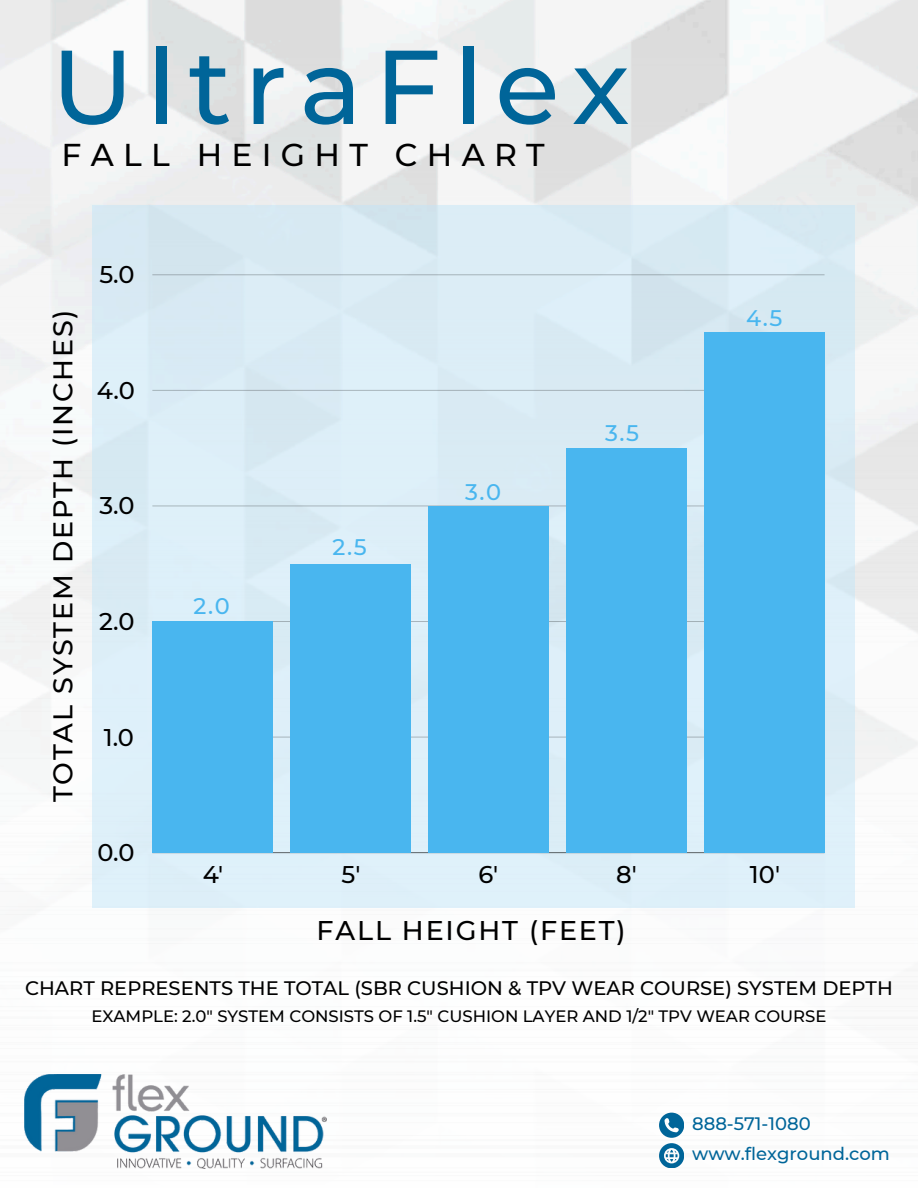
<style>
.page{position:relative;width:918px;height:1188px;background:#fff}
.page>*{position:absolute;margin:0;border:0;box-sizing:border-box;transform-origin:0 0}
.t1{font:500 104.7px "Montserrat";letter-spacing:.12em;color:#006599}
.t2{font:500 31.5px "Montserrat";letter-spacing:.295em;color:#000}
.t3{font:500 27px "Montserrat";letter-spacing:.07em;color:#000}
.t4{font:500 24.15px "Montserrat";color:#000}
.t5{font:500 22.5px "Montserrat";color:#49b6ef}
.t6{font:500 19.5px "Montserrat";color:#000}
.t7{font:500 18px "Montserrat";color:#006599}
.t8{font:500 16.5px "Montserrat";color:#000}
</style>
<div class="page">
<img style="left:0;top:0;width:918px;height:1138px">
<img style="left:25px;top:1074px;width:301px;height:95px">
<svg style="left:659px;top:1113px;width:25px;height:24px"></svg>
<svg style="left:659px;top:1143px;width:25px;height:25px"></svg>
<div style="left:93px;top:205px;width:762px;height:702px;background:#dcedf6"></div>
<hr style="left:152px;top:852px;width:673px;height:1px;background:#6d767b">
<hr style="left:152px;top:737px;width:673px;height:1px;background:#bdccd4">
<hr style="left:152px;top:621px;width:673px;height:1px;background:#000;opacity:.25">
<hr style="left:152px;top:505px;width:673px;height:1px;background:#becdd5">
<hr style="left:152px;top:390px;width:673px;height:1px;background:#aab7bf">
<hr style="left:152px;top:274px;width:673px;height:1px;background:#b4c3ca">
<div style="left:152px;top:622px;width:120px;height:231px;background:#49b6ef"></div>
<div style="left:290px;top:564px;width:120px;height:289px;background:#49b6ef"></div>
<div style="left:428px;top:506px;width:121px;height:347px;background:#49b6ef"></div>
<div style="left:566px;top:448px;width:121px;height:405px;background:#49b6ef"></div>
<div style="left:704px;top:333px;width:121px;height:520px;background:#49b6ef"></div>
<h3 class="t1" style="left:51px;top:23px;width:580px">UltraFlex</h3>
<h4 class="t2" style="left:61px;top:135px;width:485px">FALL HEIGHT CHART</h4>
<h3 class="t3" style="left:46px;top:802px;width:494px;rotate:-90deg">TOTAL SYSTEM DEPTH (INCHES)</h3>
<h3 class="t4" style="left:99px;top:260px;width:37px">5.0</h3>
<h3 class="t4" style="left:97px;top:375px;width:39px">4.0</h3>
<h3 class="t4" style="left:99px;top:491px;width:37px">3.0</h3>
<h3 class="t4" style="left:99px;top:607px;width:37px">2.0</h3>
<h3 class="t4" style="left:104px;top:722px;width:32px">1.0</h3>
<h3 class="t4" style="left:97px;top:838px;width:39px">0.0</h3>
<h5 class="t5" style="left:194px;top:592px;width:38px">2.0</h5>
<p class="t5" style="left:333px;top:534px;width:35px">2.5</p>
<p class="t5" style="left:465px;top:478px;width:38px">3.0</p>
<p class="t5" style="left:605px;top:419px;width:35px">3.5</p>
<h5 class="t5" style="left:746px;top:304px;width:38px">4.5</h5>
<h3 class="t4" style="left:203px;top:859px;width:22px">4'</h3>
<h3 class="t4" style="left:341px;top:859px;width:20px">5'</h3>
<h3 class="t4" style="left:479px;top:859px;width:21px">6'</h3>
<h3 class="t4" style="left:616px;top:859px;width:22px">8'</h3>
<h3 class="t4" style="left:750px;top:859px;width:32px">10'</h3>
<h4 class="t3" style="left:317px;top:914px;width:311px">FALL HEIGHT (FEET)</h4>
<h4 class="t6" style="left:25px;top:976px;width:869px">CHART REPRESENTS THE TOTAL (SBR CUSHION &amp; TPV WEAR COURSE) SYSTEM DEPTH</h4>
<h4 class="t8" style="left:91px;top:1006px;width:737px">EXAMPLE: 2.0" SYSTEM CONSISTS OF 1.5" CUSHION LAYER AND 1/2" TPV WEAR COURSE</h4>
<h4 class="t7" style="left:692px;top:1112px;width:120px">888-571-1080</h4>
<h2 class="t7" style="left:692px;top:1143px;width:199px">www.flexground.com</h2>
</div>
